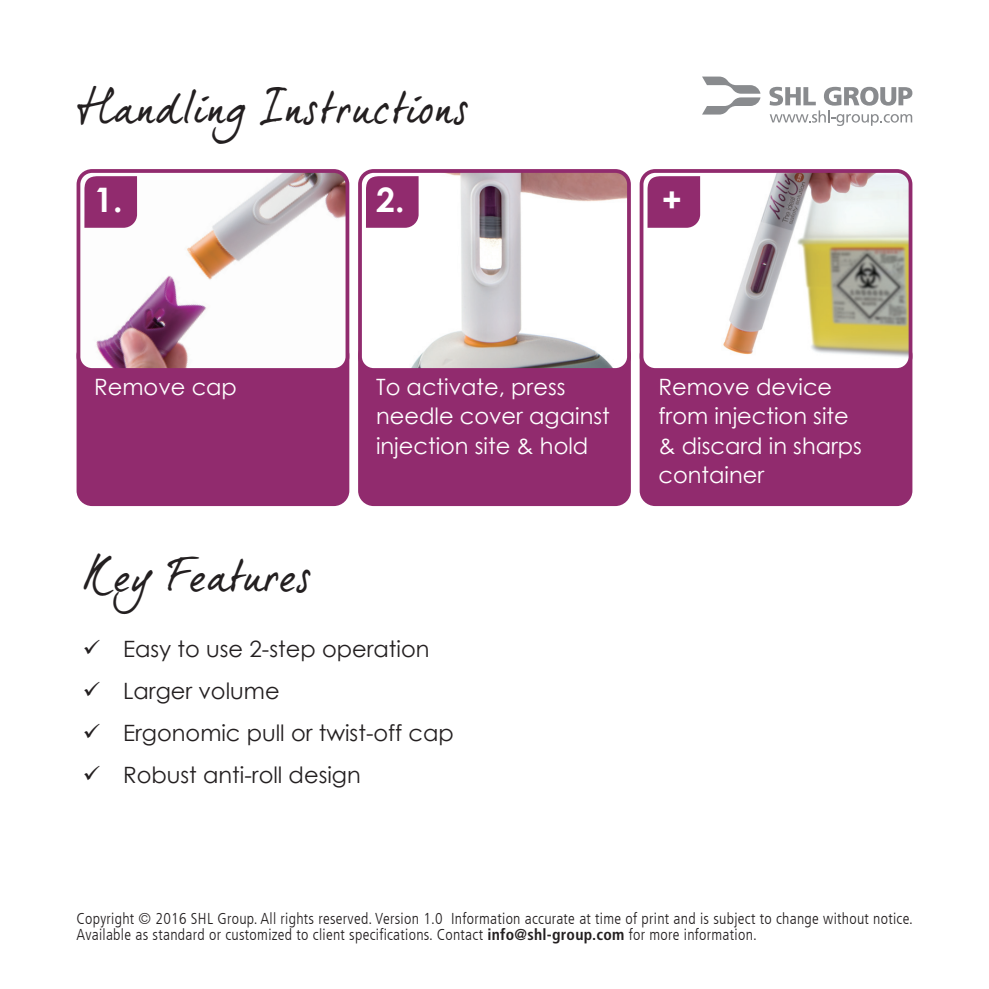
<style>
.page{position:relative;width:989px;height:989px;background:#fff}
.page>*{position:absolute;margin:0;border:0;box-sizing:border-box;transform-origin:0 0}
.t1{font:45px "Dear Joe 5 CASUAL";letter-spacing:-.03em;color:#231f20}
.t2{font:700 33.75px "Century Gothic";color:#fff}
.t3{font:22.5px/29.2px "Century Gothic";color:#fff}
.t4{font:22.5px "Century Gothic";color:#231f20}
.t5{font:300 condensed 15.75px/15.8px "Frutiger LT";letter-spacing:.02em;color:#231f20}
.s1{font-family:"Frutiger";font-weight:700}
</style>
<div class="page">
<svg style="left:702px;top:77px;width:58px;height:38px"></svg>
<svg style="left:769px;top:87px;width:143px;height:39px"></svg>
<div style="left:641px;top:342px;width:269px;height:162px;background:#912b6e;border-radius:14px"></div>
<div style="left:639px;top:340px;width:273px;height:166px;border:4px solid #912b6e;border-radius:14px"></div>
<img style="left:641px;top:174px;width:269px;height:196px">
<div style="left:639px;top:169px;width:273px;height:203px;border:4px solid #912b6e;border-radius:14px"></div>
<svg style="left:647px;top:176px;width:53px;height:52px;background:#953374"></svg>
<div style="left:360px;top:342px;width:269px;height:162px;background:#912b6e;border-radius:14px"></div>
<div style="left:358px;top:340px;width:273px;height:166px;border:4px solid #912b6e;border-radius:14px"></div>
<img style="left:360px;top:174px;width:269px;height:196px">
<div style="left:358px;top:169px;width:273px;height:203px;border:4px solid #912b6e;border-radius:14px"></div>
<div style="left:366px;top:176px;width:52px;height:52px;background:#912b6e"></div>
<div style="left:79px;top:342px;width:268px;height:162px;background:#912b6e;border-radius:14px"></div>
<div style="left:77px;top:340px;width:272px;height:166px;border:4px solid #912b6e;border-radius:14px"></div>
<img style="left:79px;top:174px;width:268px;height:196px">
<div style="left:77px;top:169px;width:272px;height:203px;border:4px solid #912b6e;border-radius:14px"></div>
<svg style="left:84px;top:176px;width:53px;height:52px;background:#953373"></svg>
<h1 class="t1" style="left:77px;top:81px;width:394px">Handling Instructions</h1>
<h2 class="t2" style="left:94px;top:174px;width:30px">1.</h2>
<h2 class="t2" style="left:376px;top:174px;width:30px">2.</h2>
<h2 class="t2" style="left:661px;top:174px;width:22px">+</h2>
<h3 class="t3" style="left:94px;top:372px;width:144px">Remove cap</h3>
<h3 class="t3" style="left:376px;top:372px;width:235px">To activate, press needle cover against injection site &amp; hold</h3>
<h3 class="t3" style="left:658px;top:372px;width:205px">Remove device from injection site &amp; discard in sharps container</h3>
<h1 class="t1" style="left:83px;top:548px;width:230px">Key Features</h1>
<h3 class="t4" style="left:83px;top:633px;width:348px">✓ Easy to use 2-step operation</h3>
<h3 class="t4" style="left:83px;top:675px;width:198px">✓ Larger volume</h3>
<h3 class="t4" style="left:83px;top:717px;width:372px">✓ Ergonomic pull or twist-off cap</h3>
<h3 class="t4" style="left:83px;top:759px;width:279px">✓ Robust anti-roll design</h3>
<p class="t5" style="left:77px;top:910px;width:838px">Copyright © 2016 SHL Group. All rights reserved. Version 1.0 Information accurate at time of print and is subject to change without notice.<br>Available as standard or customized to client specifications. Contact <span class="s1">info@shl-group.com</span> for more information.</p>
</div>
